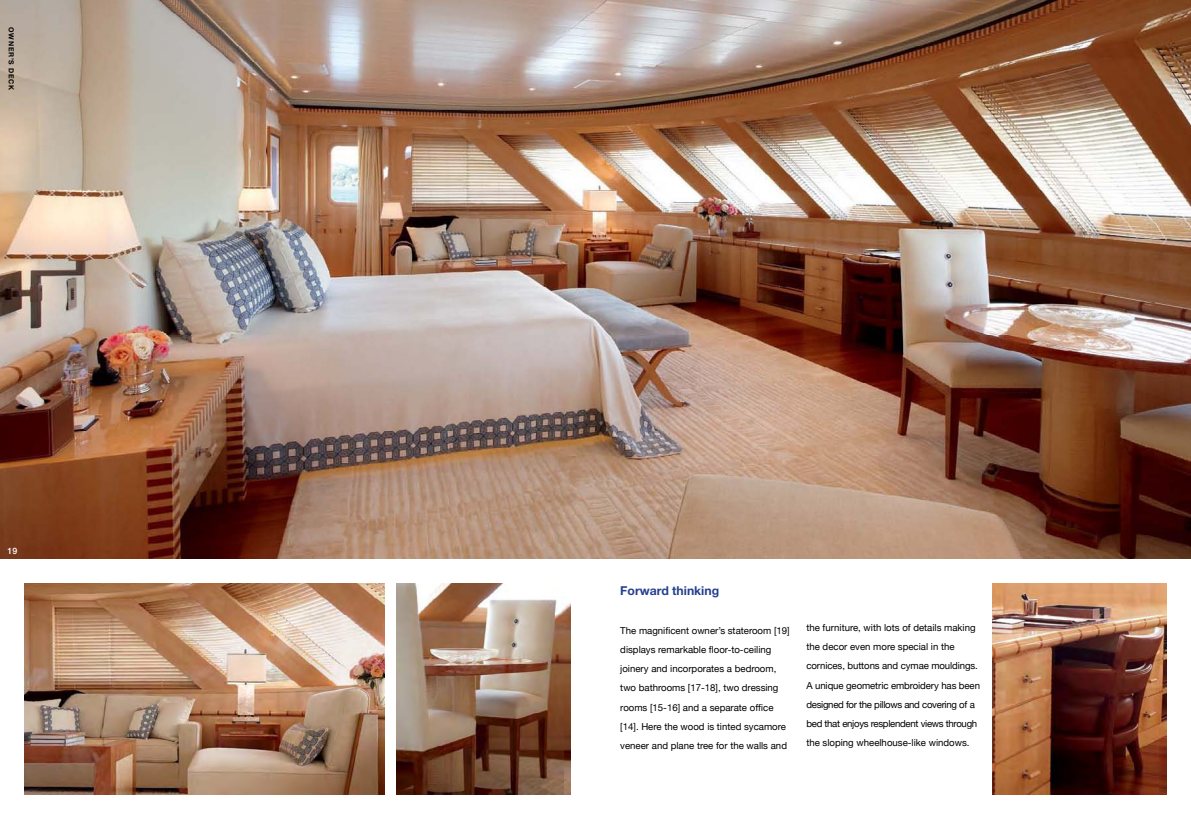
<style>
.page{position:relative;width:1191px;height:819px;background:#fff}
.page>*{position:absolute;margin:0;border:0;box-sizing:border-box;transform-origin:0 0}
.t1{font:700 12.25px "Helvetica Neue";color:#25408f}
.t2{font:9.62px/19.2px "Helvetica Neue";color:#000}
.t3{font:500 8.75px "Helvetica Neue";color:#fff}
.t4{font:700 7px "Helvetica Neue";letter-spacing:.1em;color:#000}
</style>
<div class="page">
<img style="left:0;top:0;width:1191px;height:558px">
<img style="left:25px;top:583px;width:359px;height:211px">
<img style="left:397px;top:583px;width:173px;height:211px">
<img style="left:992px;top:583px;width:174px;height:211px">
<p class="t4" style="left:16px;top:27px;width:64px;rotate:90deg">owner’s deck</p>
<p class="t3" style="left:8px;top:546px;width:11px">19</p>
<p class="t1" style="left:620px;top:583px;width:100px">Forward thinking</p>
<p class="t2" style="left:620px;top:620px;width:171px">The magnificent owner’s stateroom [19] displays remarkable floor-to-ceiling joinery and incorporates a bedroom, two bathrooms [17-18], two dressing rooms [15-16] and a separate office [14]. Here the wood is tinted sycamore veneer and plane tree for the walls and</p>
<p class="t2" style="left:806px;top:617px;width:175px">the furniture, with lots of details making the decor even more special in the cornices, buttons and cymae mouldings.<br>A unique geometric embroidery has been designed for the pillows and covering of a bed that enjoys resplendent views through the sloping wheelhouse-like windows.</p>
</div>
